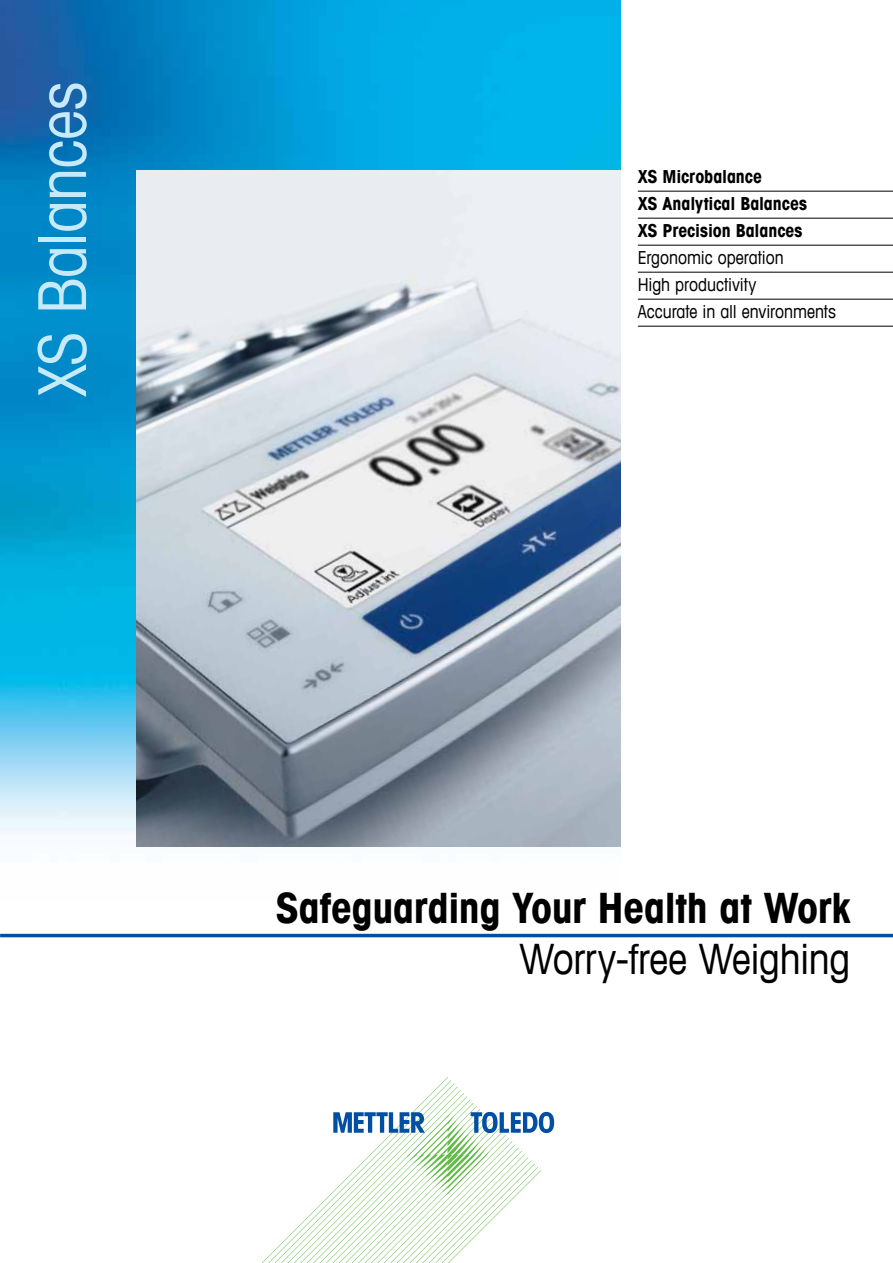
<style>
.page{position:relative;width:893px;height:1263px;background:#fff}
.page>*{position:absolute;margin:0;border:0;box-sizing:border-box;transform-origin:0 0}
.t1{font:condensed 66px "Avant Garde Com";letter-spacing:-.01em;color:#c7eafb}
.t2{font:700 condensed 42px "Avant Garde Com";letter-spacing:-.005em;color:#000}
.t3{font:condensed 42px "Avant Garde Com";letter-spacing:-.01em;color:#000}
.t4{font:condensed 18px/27px "Avant Garde Com";letter-spacing:-.005em;color:#000}
.t5{font:700 condensed 18px/27px "Avant Garde Com";letter-spacing:-.005em;color:#000}
</style>
<div class="page">
<img style="left:0;top:0;width:621px;height:847px">
<hr style="left:0;top:934px;width:893px;height:3px;background:#004fa3">
<svg style="left:262px;top:1077px;width:292px;height:186px"></svg>
<hr style="left:638px;top:191px;width:255px;height:1px;background:#000">
<hr style="left:638px;top:218px;width:255px;height:1px;background:#000">
<hr style="left:638px;top:245px;width:255px;height:1px;background:#000">
<hr style="left:638px;top:272px;width:255px;height:1px;background:#000">
<hr style="left:638px;top:299px;width:255px;height:1px;background:#000">
<hr style="left:638px;top:326px;width:255px;height:1px;background:#000">
<img style="left:136px;top:170px;width:485px;height:676px">
<h1 class="t1" style="left:22px;top:397px;width:317px;rotate:-90deg">XS Balances</h1>
<p class="t5" style="left:638px;top:163px;width:171px">XS Microbalance<br>XS Analytical Balances<br>XS Precision Balances</p>
<p class="t4" style="left:638px;top:244px;width:200px">Ergonomic operation<br>High productivity<br>Accurate in all environments</p>
<h2 class="t2" style="left:276px;top:881px;width:576px">Safeguarding Your Health at Work</h2>
<h2 class="t3" style="left:519px;top:933px;width:333px">Worry-free Weighing</h2>
</div>
